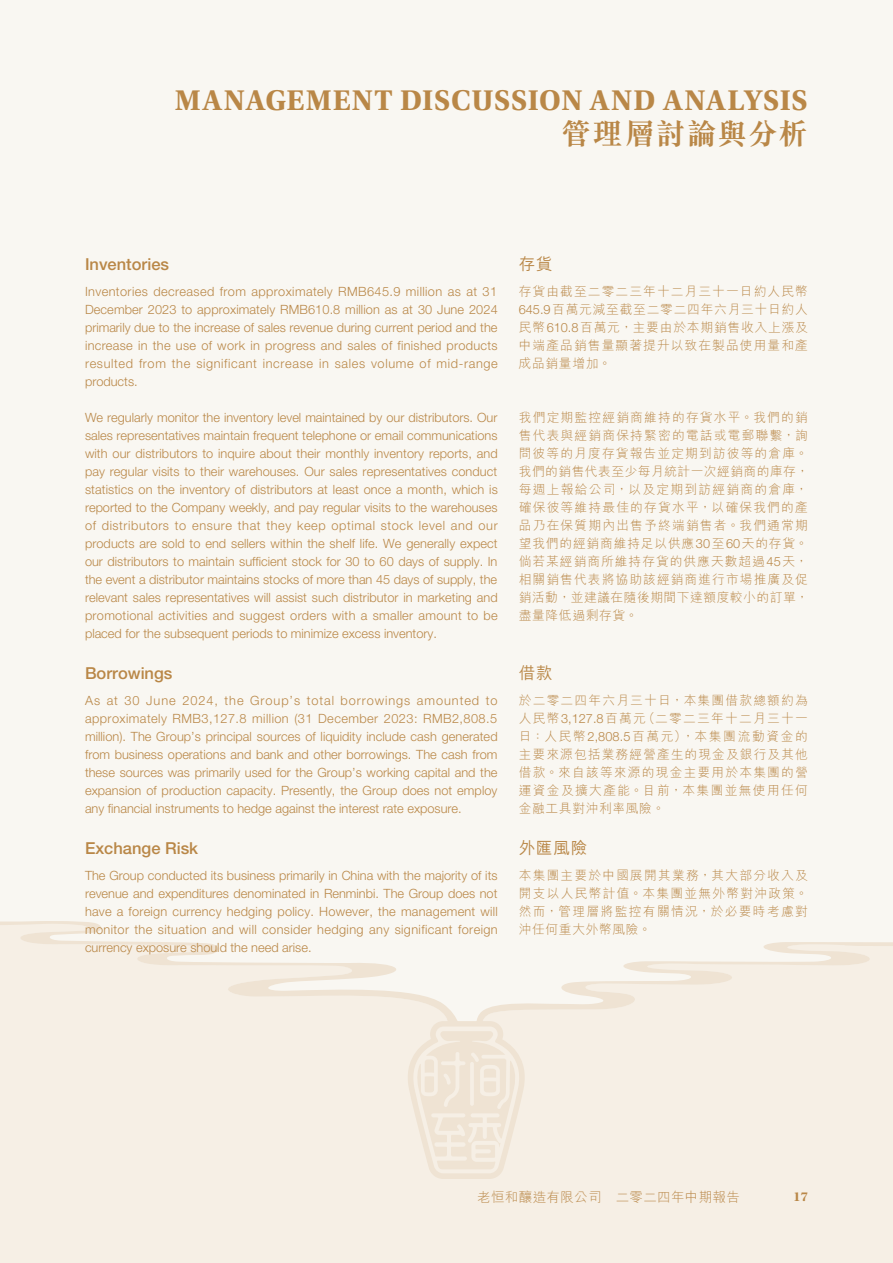
<style>
.page{position:relative;width:893px;height:1263px;background:#f9f7f2}
.page>*{position:absolute;margin:0;border:0;box-sizing:border-box;transform-origin:0 0}
.t1{font:700 30px "Utopia Std";letter-spacing:.025em;color:#b98747}
.t2{font:700 30px "M Sung HK";letter-spacing:.025em;color:#b98747}
._02_H2{font:500 16.5px "Helvetica Neue LT Std";color:#b98747}
._02_H2-2{font:500 16.5px "M Hei HK";letter-spacing:.05em;color:#b98747}
.t3{font:300 13.5px "M Hei HK";letter-spacing:.025em;color:#b98747}
.t4{font:700 13.5px "Utopia Std";color:#b98747}
._00_txt{font:300 12.75px/18px "Helvetica Neue LT Std";color:#b98747;text-align:justify}
._00_txt-2{font:300 12.75px/18px "M Hei HK";letter-spacing:.085em;color:#b98747;text-align:justify}
.s1{font-family:"Helvetica Neue LT Std"}
</style>
<div class="page">
<div style="left:0;top:1023px;width:893px;height:240px;background:#f6efe5"></div>
<svg style="left:0;top:921px;width:405px;height:102px;fill:#f6efe5"></svg>
<svg style="left:405px;top:942px;width:488px;height:237px"></svg>
<h1 class="t1" style="left:175px;top:83px;width:634px">MANAGEMENT DISCUSSION AND ANALYSIS</h1>
<h1 class="t2" style="left:561px;top:118px;width:248px">管理層討論與分析</h1>
<p class="_02_H2" style="left:85px;top:254px;width:86px">Inventories</p>
<p class="_00_txt" style="left:85px;top:283px;width:414px">Inventories decreased from approximately RMB645.9 million as at 31<br>December 2023 to approximately RMB610.8 million as at 30 June 2024 primarily due to the increase of sales revenue during current period and the increase in the use of work in progress and sales of finished products resulted from the significant increase in sales volume of mid-range products.</p>
<p class="_00_txt" style="left:85px;top:409px;width:414px">We regularly monitor the inventory level maintained by our distributors. Our sales representatives maintain frequent telephone or email communications with our distributors to inquire about their monthly inventory reports, and pay regular visits to their warehouses. Our sales representatives conduct statistics on the inventory of distributors at least once a month, which is reported to the Company weekly, and pay regular visits to the warehouses of distributors to ensure that they keep optimal stock level and our products are sold to end sellers within the shelf life. We generally expect our distributors to maintain sufficient stock for 30 to 60 days of supply. In the event a distributor maintains stocks of more than 45 days of supply, the relevant sales representatives will assist such distributor in marketing and promotional activities and suggest orders with a smaller amount to be placed for the subsequent periods to minimize excess inventory.</p>
<p class="_02_H2" style="left:85px;top:663px;width:89px">Borrowings</p>
<p class="_00_txt" style="left:85px;top:692px;width:414px">As at 30 June 2024, the Group’s total borrowings amounted to approximately RMB3,127.8 million (31 December 2023: RMB2,808.5 million). The Group’s principal sources of liquidity include cash generated from business operations and bank and other borrowings. The cash from these sources was primarily used for the Group’s working capital and the expansion of production capacity. Presently, the Group does not employ any financial instruments to hedge against the interest rate exposure.</p>
<p class="_02_H2" style="left:85px;top:838px;width:115px">Exchange Risk</p>
<p class="_00_txt" style="left:85px;top:867px;width:414px">The Group conducted its business primarily in China with the majority of its revenue and expenditures denominated in Renminbi. The Group does not have a foreign currency hedging policy. However, the management will monitor the situation and will consider hedging any significant foreign currency exposure should the need arise.</p>
<p class="_02_H2-2" style="left:519px;top:252px;width:35px">存貨</p>
<p class="_00_txt-2" style="left:519px;top:282px;width:291px">存貨由截至二零二三年十二月三十一日約人民幣<span class="s1">645.9</span>百萬元減至截至二零二四年六月三十日約人民幣<span class="s1">610.8</span>百萬元，主要由於本期銷售收入上漲及中端產品銷售量顯著提升以致在製品使用量和產成品銷量增加。</p>
<p class="_00_txt-2" style="left:519px;top:408px;width:291px">我們定期監控經銷商維持的存貨水平。我們的銷售代表與經銷商保持緊密的電話或電郵聯繫，詢問彼等的月度存貨報告並定期到訪彼等的倉庫。我們的銷售代表至少每月統計一次經銷商的庫存，每週上報給公司，以及定期到訪經銷商的倉庫，確保彼等維持最佳的存貨水平，以確保我們的產品乃在保質期內出售予終端銷售者。我們通常期望我們的經銷商維持足以供應<span class="s1">30</span>至<span class="s1">60</span>天的存貨。倘若某經銷商所維持存貨的供應天數超過<span class="s1">45</span>天，相關銷售代表將協助該經銷商進行市場推廣及促銷活動，並建議在隨後期間下達額度較小的訂單，盡量降低過剩存貨。</p>
<p class="_02_H2-2" style="left:519px;top:661px;width:35px">借款</p>
<p class="_00_txt-2" style="left:519px;top:691px;width:291px">於二零二四年六月三十日，本集團借款總額約為人民幣<span class="s1">3,127.8</span>百萬元（二零二三年十二月三十一日：人民幣<span class="s1">2,808.5</span>百萬元），本集團流動資金的主要來源包括業務經營產生的現金及銀行及其他借款。來自該等來源的現金主要用於本集團的營運資金及擴大產能。目前，本集團並無使用任何金融工具對沖利率風險。</p>
<p class="_02_H2-2" style="left:519px;top:836px;width:70px">外匯風險</p>
<p class="_00_txt-2" style="left:519px;top:866px;width:291px">本集團主要於中國展開其業務，其大部分收入及開支以人民幣計值。本集團並無外幣對沖政策。然而，管理層將監控有關情況，於必要時考慮對沖任何重大外幣風險。</p>
<p class="t3" style="left:477px;top:1189px;width:264px">老恒和釀造有限公司 二零二四年中期報告</p>
<p class="t4" style="left:794px;top:1188px;width:16px">17</p>
</div>
